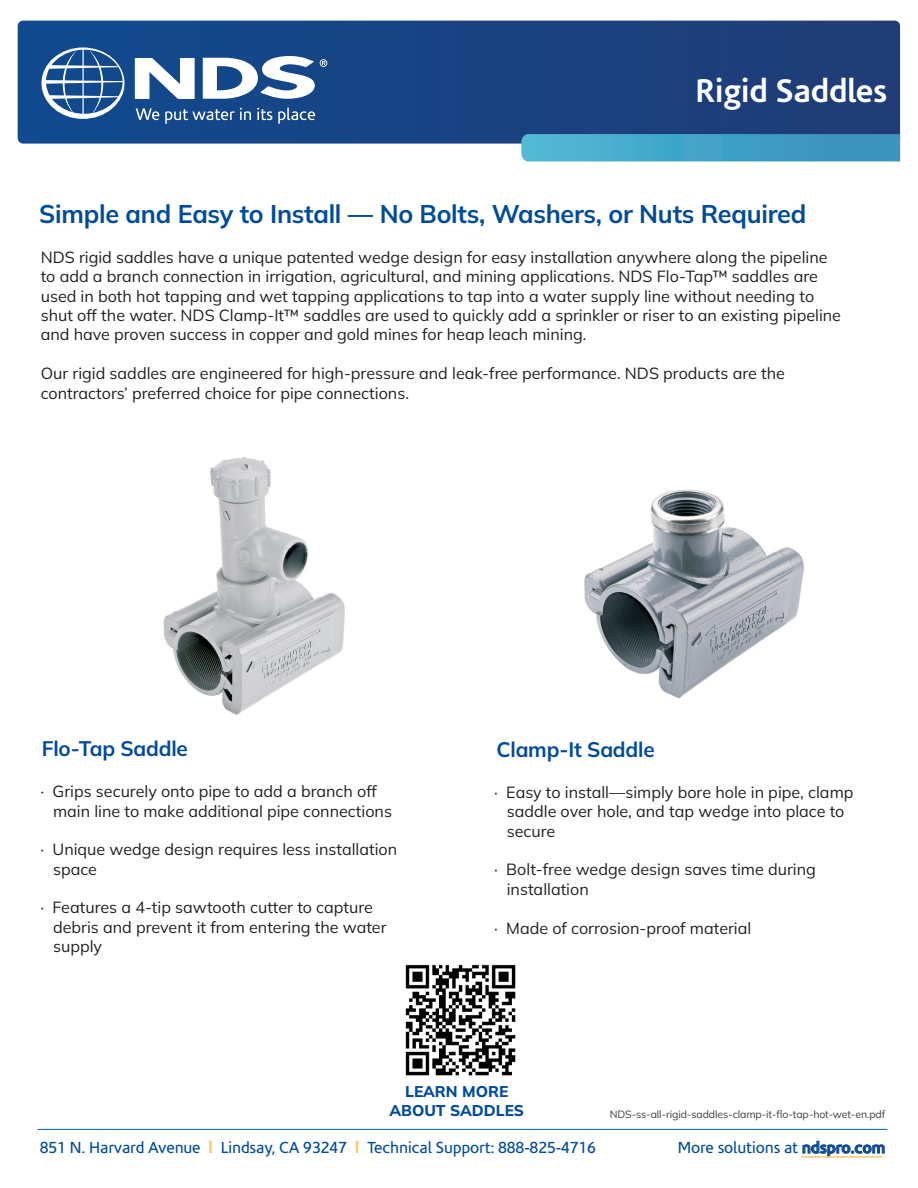
<style>
.page{position:relative;width:918px;height:1188px;background:#fff}
.page>*{position:absolute;margin:0;border:0;box-sizing:border-box;transform-origin:0 0}
.t1{font:700 33px "Corisande";letter-spacing:-.01em;color:#fff}
.t2{font:700 25.5px "Mulish";letter-spacing:-.01em;color:#024b99}
.t3{font:700 21px "Mulish";letter-spacing:-.01em;color:#024b99}
.t4{font:16.2px/19.4px "Mulish";color:#231f20}
.t5{font:16.2px "Corisande";letter-spacing:-.01em;color:#024b99}
.t6{font:800 15.6px/18.6px "Mulish";color:#024b99;text-align:center}
.t7{font:10.5px "Mulish";letter-spacing:-.01em;color:#3e3e3f}
.s1{font-weight:700;font-size:18px;color:#f9c968}
.s2{font-weight:700}
</style>
<div class="page">
<img style="left:163px;top:457px;width:182px;height:258px">
<hr style="left:38px;top:1129px;width:850px;height:1px;background:#1376bc">
<svg style="left:803px;top:1141px;width:81px;height:16px"></svg>
<hr style="left:801px;top:1156px;width:81px;height:2px;background:#f9c968">
<svg style="left:18px;top:21px;width:882px;height:123px;background:#1a4381"></svg>
<svg style="left:521px;top:134px;width:379px;height:27px;background:#43a2c7"></svg>
<svg style="left:135px;top:58px;width:60px;height:41px"></svg>
<svg style="left:42px;top:47px;width:82px;height:72px"></svg>
<svg style="left:203px;top:56px;width:124px;height:43px"></svg>
<svg style="left:136px;top:108px;width:23px;height:12px"></svg>
<svg style="left:165px;top:108px;width:86px;height:16px"></svg>
<svg style="left:257px;top:108px;width:15px;height:12px"></svg>
<svg style="left:278px;top:108px;width:37px;height:16px"></svg>
<img style="left:584px;top:489px;width:220px;height:210px">
<img style="left:405px;top:964px;width:111px;height:112px">
<h1 class="t1" style="left:696px;top:71px;width:193px">Rigid Saddles</h1>
<h2 class="t2" style="left:39px;top:197px;width:769px">Simple and Easy to Install — No Bolts, Washers, or Nuts Required</h2>
<p class="t4" style="left:41px;top:247px;width:802px">NDS rigid saddles have a unique patented wedge design for easy installation anywhere along the pipeline to add a branch connection in irrigation, agricultural, and mining applications. NDS Flo-Tap™ saddles are used in both hot tapping and wet tapping applications to tap into a water supply line without needing to shut off the water. NDS Clamp-It™ saddles are used to quickly add a sprinkler or riser to an existing pipeline and have proven success in copper and gold mines for heap leach mining.</p>
<p class="t4" style="left:41px;top:363px;width:746px">Our rigid saddles are engineered for high-pressure and leak-free performance. NDS products are the contractors’ preferred choice for pipe connections.</p>
<p class="t3" style="left:42px;top:734px;width:148px">Flo-Tap Saddle</p>
<p class="t3" style="left:497px;top:735px;width:160px">Clamp-It Saddle</p>
<p class="t4" style="left:53px;top:781px;width:341px;text-indent:-13px">· Grips securely onto pipe to add a branch off main line to make additional pipe connections</p>
<p class="t4" style="left:53px;top:839px;width:346px;text-indent:-13px">· Unique wedge design requires less installation space</p>
<p class="t4" style="left:53px;top:897px;width:335px;text-indent:-13px">· Features a 4-tip sawtooth cutter to capture debris and prevent it from entering the water supply</p>
<p class="t4" style="left:507px;top:782px;width:348px;text-indent:-13px">· Easy to install—simply bore hole in pipe, clamp saddle over hole, and tap wedge into place to secure</p>
<p class="t4" style="left:507px;top:860px;width:311px;text-indent:-13px">· Bolt-free wedge design saves time during installation</p>
<p class="t4" style="left:494px;top:918px;width:259px">· Made of corrosion-proof material</p>
<p class="t6" style="left:389px;top:1082px;width:136px">LEARN MORE<br>ABOUT SADDLES</p>
<p class="t7" style="left:610px;top:1107px;width:277px">NDS-ss-all-rigid-saddles-clamp-it-flo-tap-hot-wet-en.pdf</p>
<p class="t5" style="left:40px;top:1139px;width:558px">851 N. Harvard Avenue <span class="s1">I</span> Lindsay, CA 93247 <span class="s1">I</span> Technical Support: 888-825-4716</p>
<p class="t5" style="left:678px;top:1139px;width:209px">More solutions at <span class="s2">ndspro.com</span></p>
</div>
